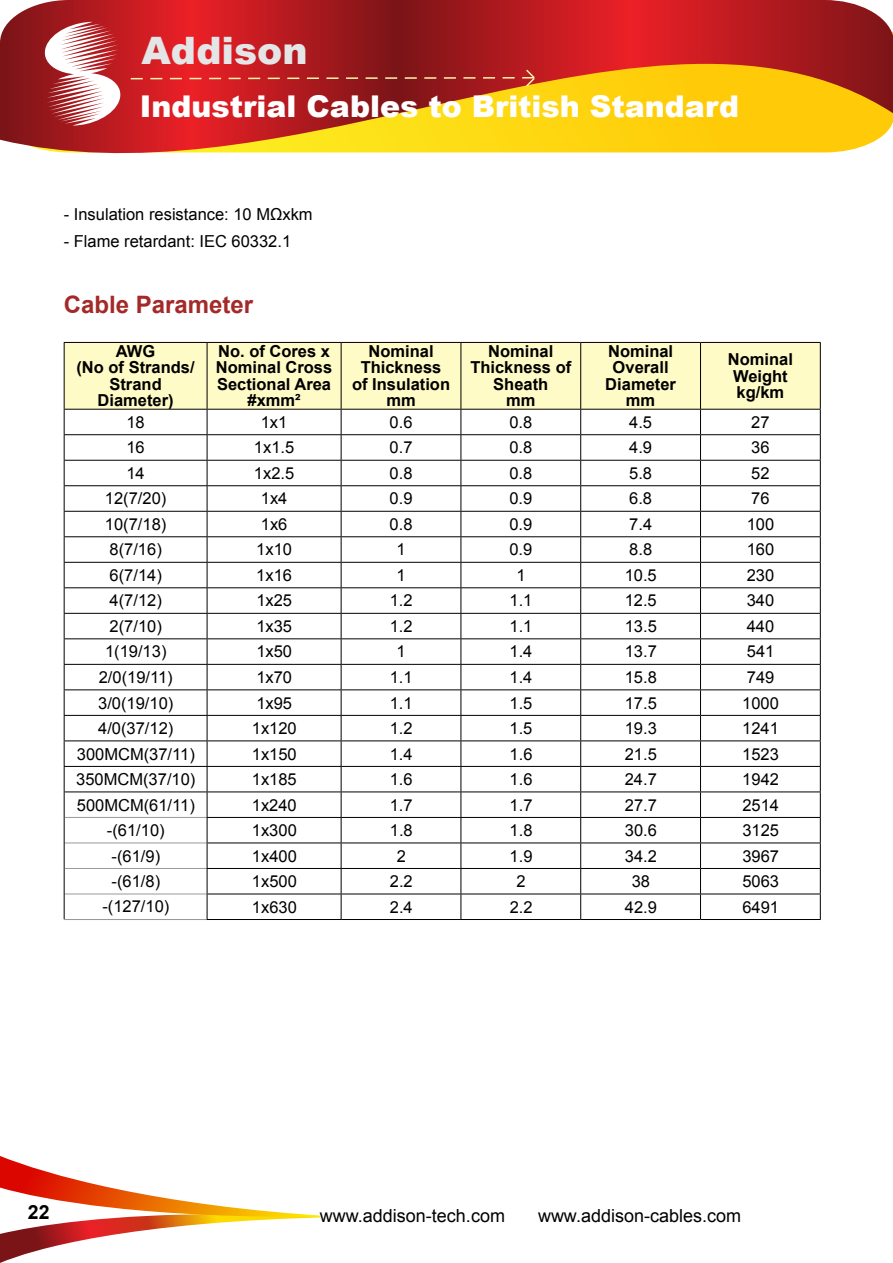
<style>
.page{position:relative;width:893px;height:1263px;background:#fff}
.page>*{position:absolute;margin:0;border:0;box-sizing:border-box;transform-origin:0 0}
.t1{font:900 37.8px "Arial";color:#e4e5e7}
.t2{font:900 30px "Arial";color:#fff}
.t3{font:700 24px "Arial";color:#a42929}
.t4{font:700 19.5px "Arial";color:#000}
.t5{font:18px "Arial";color:#000}
.t6{font:16.5px "Arial";color:#000}
.t7{font:700 16.5px/16.5px "Arial";color:#000;text-align:center}
</style>
<div class="page">
<svg style="left:0;top:0;width:892px;height:154px;background:#cd5b20"></svg>
<svg style="left:42px;top:22px;width:81px;height:104px"></svg>
<svg style="left:129px;top:68px;width:407px;height:20px;background:#b42525"></svg>
<svg style="left:0;top:1156px;width:334px;height:107px"></svg>
<svg style="left:892px;top:31px;width:1px;height:93px"></svg>
<div style="left:65px;top:343px;width:755px;height:66px;background:#fffbc6"></div>
<hr style="left:207px;top:343px;width:1px;height:66px;background:#000">
<hr style="left:341px;top:343px;width:1px;height:66px;background:#000">
<hr style="left:461px;top:343px;width:1px;height:66px;background:#000">
<hr style="left:580px;top:343px;width:1px;height:66px;background:#000">
<hr style="left:700px;top:343px;width:1px;height:66px;background:#000">
<hr style="left:64px;top:919px;width:143px;height:1px;background:#9a9a9a">
<hr style="left:207px;top:919px;width:134px;height:1px;background:#000">
<hr style="left:341px;top:919px;width:120px;height:1px;background:#000">
<hr style="left:461px;top:919px;width:120px;height:1px;background:#000">
<hr style="left:581px;top:919px;width:119px;height:1px;background:#000">
<hr style="left:700px;top:919px;width:121px;height:1px;background:#000">
<svg style="left:64px;top:409px;width:757px;height:510px"></svg>
<hr style="left:64px;top:342px;width:143px;height:1px;background:#000">
<hr style="left:64px;top:343px;width:1px;height:66px;background:#000">
<hr style="left:207px;top:342px;width:134px;height:1px;background:#000">
<hr style="left:341px;top:342px;width:120px;height:1px;background:#000">
<hr style="left:461px;top:342px;width:120px;height:1px;background:#000">
<hr style="left:581px;top:342px;width:119px;height:1px;background:#000">
<hr style="left:700px;top:342px;width:121px;height:1px;background:#000">
<hr style="left:820px;top:343px;width:1px;height:66px;background:#000">
<h1 class="t1" style="left:141px;top:23px;width:168px">Addison</h1>
<h2 class="t2" style="left:140px;top:85px;width:601px">Industrial Cables to British Standard</h2>
<p class="t6" style="left:64px;top:204px;width:250px">- Insulation resistance: 10 MΩxkm</p>
<p class="t6" style="left:64px;top:231px;width:229px">- Flame retardant: IEC 60332.1</p>
<h3 class="t3" style="left:64px;top:289px;width:191px">Cable Parameter</h3>
<p class="t7" style="left:76px;top:343px;width:120px">AWG<br>(No of Strands/<br>Strand<br>Diameter)</p>
<p class="t7" style="left:216px;top:343px;width:118px">No. of Cores x<br>Nominal Cross<br>Sectional Area #xmm²</p>
<p class="t7" style="left:352px;top:343px;width:100px">Nominal<br>Thickness of Insulation mm</p>
<p class="t7" style="left:470px;top:343px;width:102px">Nominal<br>Thickness of<br>Sheath<br>mm</p>
<p class="t7" style="left:605px;top:343px;width:72px">Nominal<br>Overall<br>Diameter mm</p>
<p class="t7" style="left:728px;top:352px;width:67px">Nominal<br>Weight kg/km</p>
<p class="t6" style="left:126px;top:411px;width:20px">18</p>
<p class="t6" style="left:261px;top:411px;width:28px">1x1</p>
<p class="t6" style="left:390px;top:411px;width:24px">0.6</p>
<p class="t6" style="left:509px;top:411px;width:24px">0.8</p>
<p class="t6" style="left:629px;top:411px;width:24px">4.5</p>
<p class="t6" style="left:751px;top:411px;width:20px">27</p>
<p class="t6" style="left:126px;top:437px;width:20px">16</p>
<p class="t6" style="left:254px;top:437px;width:42px">1x1.5</p>
<p class="t6" style="left:390px;top:437px;width:24px">0.7</p>
<p class="t6" style="left:509px;top:437px;width:24px">0.8</p>
<p class="t6" style="left:629px;top:437px;width:24px">4.9</p>
<p class="t6" style="left:751px;top:437px;width:20px">36</p>
<p class="t6" style="left:126px;top:462px;width:20px">14</p>
<p class="t6" style="left:254px;top:462px;width:42px">1x2.5</p>
<p class="t6" style="left:390px;top:462px;width:24px">0.8</p>
<p class="t6" style="left:509px;top:462px;width:24px">0.8</p>
<p class="t6" style="left:629px;top:462px;width:24px">5.8</p>
<p class="t6" style="left:751px;top:462px;width:20px">52</p>
<p class="t6" style="left:105px;top:488px;width:63px">12(7/20)</p>
<p class="t6" style="left:261px;top:488px;width:28px">1x4</p>
<p class="t6" style="left:390px;top:488px;width:24px">0.9</p>
<p class="t6" style="left:509px;top:488px;width:24px">0.9</p>
<p class="t6" style="left:629px;top:488px;width:24px">6.8</p>
<p class="t6" style="left:751px;top:488px;width:20px">76</p>
<p class="t6" style="left:105px;top:513px;width:63px">10(7/18)</p>
<p class="t6" style="left:261px;top:513px;width:28px">1x6</p>
<p class="t6" style="left:390px;top:513px;width:24px">0.8</p>
<p class="t6" style="left:509px;top:513px;width:24px">0.9</p>
<p class="t6" style="left:629px;top:513px;width:24px">7.4</p>
<p class="t6" style="left:747px;top:513px;width:29px">100</p>
<p class="t6" style="left:110px;top:539px;width:54px">8(7/16)</p>
<p class="t6" style="left:256px;top:539px;width:37px">1x10</p>
<p class="t6" style="left:397px;top:539px;width:11px">1</p>
<p class="t6" style="left:509px;top:539px;width:24px">0.9</p>
<p class="t6" style="left:629px;top:539px;width:24px">8.8</p>
<p class="t6" style="left:747px;top:539px;width:29px">160</p>
<p class="t6" style="left:110px;top:564px;width:54px">6(7/14)</p>
<p class="t6" style="left:256px;top:564px;width:37px">1x16</p>
<p class="t6" style="left:397px;top:564px;width:11px">1</p>
<p class="t6" style="left:516px;top:564px;width:11px">1</p>
<p class="t6" style="left:625px;top:564px;width:34px">10.5</p>
<p class="t6" style="left:747px;top:564px;width:29px">230</p>
<p class="t6" style="left:110px;top:590px;width:54px">4(7/12)</p>
<p class="t6" style="left:256px;top:590px;width:37px">1x25</p>
<p class="t6" style="left:390px;top:590px;width:24px">1.2</p>
<p class="t6" style="left:509px;top:590px;width:24px">1.1</p>
<p class="t6" style="left:625px;top:590px;width:34px">12.5</p>
<p class="t6" style="left:747px;top:590px;width:29px">340</p>
<p class="t6" style="left:110px;top:615px;width:54px">2(7/10)</p>
<p class="t6" style="left:256px;top:615px;width:37px">1x35</p>
<p class="t6" style="left:390px;top:615px;width:24px">1.2</p>
<p class="t6" style="left:509px;top:615px;width:24px">1.1</p>
<p class="t6" style="left:625px;top:615px;width:34px">13.5</p>
<p class="t6" style="left:747px;top:615px;width:29px">440</p>
<p class="t6" style="left:105px;top:641px;width:63px">1(19/13)</p>
<p class="t6" style="left:256px;top:641px;width:37px">1x50</p>
<p class="t6" style="left:397px;top:641px;width:11px">1</p>
<p class="t6" style="left:509px;top:641px;width:24px">1.4</p>
<p class="t6" style="left:625px;top:641px;width:34px">13.7</p>
<p class="t6" style="left:747px;top:641px;width:29px">541</p>
<p class="t6" style="left:99px;top:666px;width:75px">2/0(19/11)</p>
<p class="t6" style="left:256px;top:666px;width:37px">1x70</p>
<p class="t6" style="left:390px;top:666px;width:24px">1.1</p>
<p class="t6" style="left:509px;top:666px;width:24px">1.4</p>
<p class="t6" style="left:625px;top:666px;width:34px">15.8</p>
<p class="t6" style="left:747px;top:666px;width:29px">749</p>
<p class="t6" style="left:98px;top:692px;width:77px">3/0(19/10)</p>
<p class="t6" style="left:256px;top:692px;width:37px">1x95</p>
<p class="t6" style="left:390px;top:692px;width:24px">1.1</p>
<p class="t6" style="left:509px;top:692px;width:24px">1.5</p>
<p class="t6" style="left:625px;top:692px;width:34px">17.5</p>
<p class="t6" style="left:742px;top:692px;width:38px">1000</p>
<p class="t6" style="left:98px;top:717px;width:77px">4/0(37/12)</p>
<p class="t6" style="left:252px;top:717px;width:46px">1x120</p>
<p class="t6" style="left:390px;top:717px;width:24px">1.2</p>
<p class="t6" style="left:510px;top:717px;width:24px">1.5</p>
<p class="t6" style="left:625px;top:717px;width:34px">19.3</p>
<p class="t6" style="left:742px;top:717px;width:38px">1241</p>
<p class="t6" style="left:77px;top:743px;width:119px">300MCM(37/11)</p>
<p class="t6" style="left:252px;top:743px;width:46px">1x150</p>
<p class="t6" style="left:390px;top:743px;width:24px">1.4</p>
<p class="t6" style="left:510px;top:743px;width:24px">1.6</p>
<p class="t6" style="left:625px;top:743px;width:34px">21.5</p>
<p class="t6" style="left:742px;top:743px;width:38px">1523</p>
<p class="t6" style="left:76px;top:768px;width:121px">350MCM(37/10)</p>
<p class="t6" style="left:252px;top:768px;width:46px">1x185</p>
<p class="t6" style="left:390px;top:768px;width:24px">1.6</p>
<p class="t6" style="left:510px;top:768px;width:24px">1.6</p>
<p class="t6" style="left:625px;top:768px;width:34px">24.7</p>
<p class="t6" style="left:742px;top:768px;width:38px">1942</p>
<p class="t6" style="left:77px;top:794px;width:119px">500MCM(61/11)</p>
<p class="t6" style="left:252px;top:794px;width:46px">1x240</p>
<p class="t6" style="left:390px;top:794px;width:24px">1.7</p>
<p class="t6" style="left:510px;top:794px;width:24px">1.7</p>
<p class="t6" style="left:625px;top:794px;width:34px">27.7</p>
<p class="t6" style="left:742px;top:794px;width:38px">2514</p>
<p class="t6" style="left:107px;top:819px;width:59px">-(61/10)</p>
<p class="t6" style="left:252px;top:819px;width:46px">1x300</p>
<p class="t6" style="left:390px;top:819px;width:24px">1.8</p>
<p class="t6" style="left:510px;top:819px;width:24px">1.8</p>
<p class="t6" style="left:625px;top:819px;width:34px">30.6</p>
<p class="t6" style="left:742px;top:819px;width:38px">3125</p>
<p class="t6" style="left:112px;top:845px;width:50px">-(61/9)</p>
<p class="t6" style="left:252px;top:845px;width:46px">1x400</p>
<p class="t6" style="left:397px;top:845px;width:11px">2</p>
<p class="t6" style="left:510px;top:845px;width:24px">1.9</p>
<p class="t6" style="left:625px;top:845px;width:34px">34.2</p>
<p class="t6" style="left:742px;top:845px;width:38px">3967</p>
<p class="t6" style="left:112px;top:870px;width:50px">-(61/8)</p>
<p class="t6" style="left:252px;top:870px;width:46px">1x500</p>
<p class="t6" style="left:390px;top:870px;width:24px">2.2</p>
<p class="t6" style="left:516px;top:870px;width:11px">2</p>
<p class="t6" style="left:632px;top:870px;width:20px">38</p>
<p class="t6" style="left:742px;top:870px;width:38px">5063</p>
<p class="t6" style="left:102px;top:896px;width:68px">-(127/10)</p>
<p class="t6" style="left:252px;top:896px;width:46px">1x630</p>
<p class="t6" style="left:390px;top:896px;width:24px">2.4</p>
<p class="t6" style="left:510px;top:896px;width:24px">2.2</p>
<p class="t6" style="left:625px;top:896px;width:34px">42.9</p>
<p class="t6" style="left:742px;top:896px;width:38px">6491</p>
<p class="t4" style="left:28px;top:1199px;width:23px">22</p>
<p class="t5" style="left:320px;top:1203px;width:187px">www.addison-tech.com</p>
<p class="t5" style="left:538px;top:1203px;width:205px">www.addison-cables.com</p>
</div>
